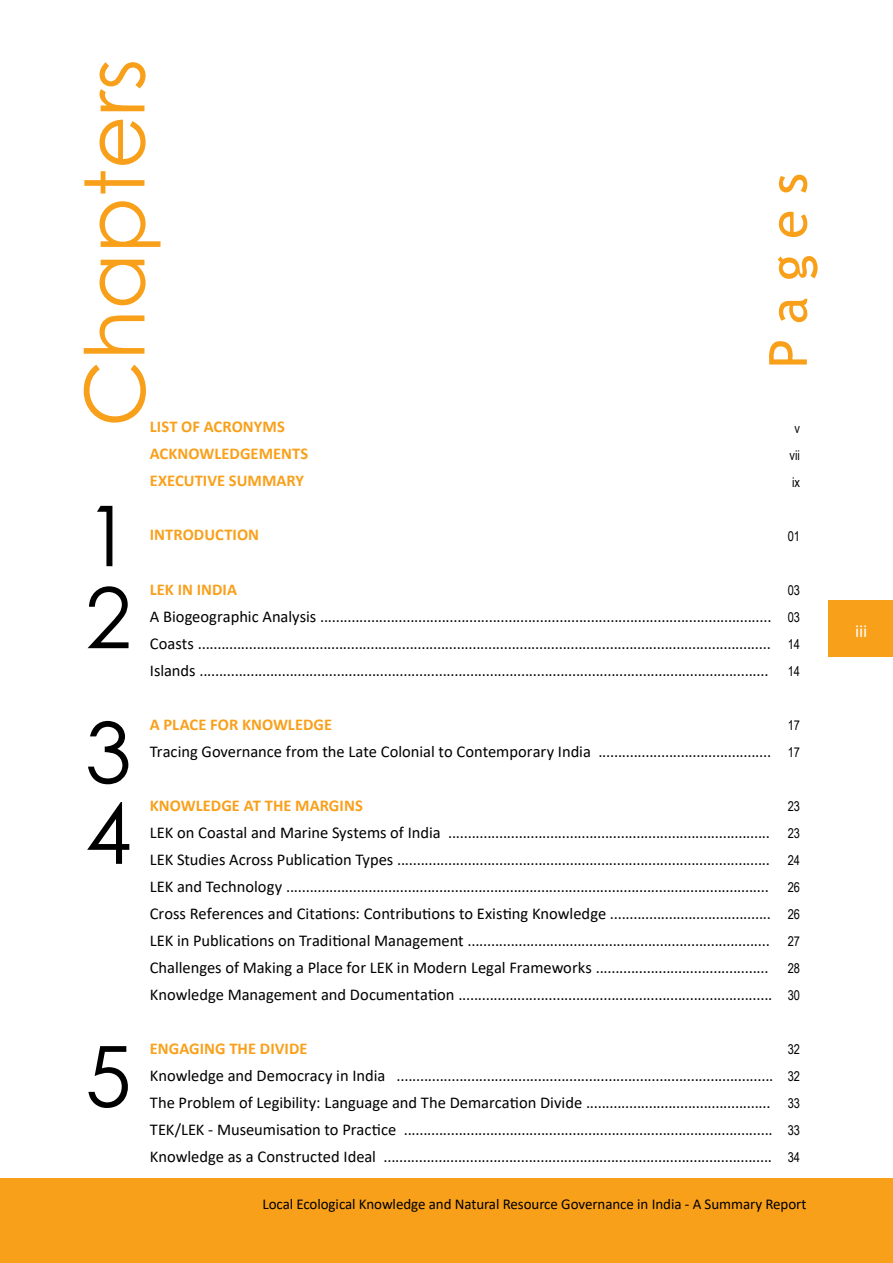
<style>
.page{position:relative;width:893px;height:1263px;background:#fff}
.page>*{position:absolute;margin:0;border:0;box-sizing:border-box;transform-origin:0 0}
.t1{font:84px "Century Gothic";color:#000}
.t2{font:82.5px "Century Gothic";color:#f9a01b}
.t3{font:52.5px "Trebuchet MS";color:#f9a01b}
.t4{font:18px "Calibri";color:#fff}
.t5{font:16.5px/27px "Calibri";color:#000}
.t6{font:700 16.5px/27px "Calibri";letter-spacing:.005em;color:#f9a01b}
.t7{font:15px "Calibri";letter-spacing:-.005em;color:#000}
.t8{font:13.5px/27px "Arial Narrow";color:#000;text-align:justify}
</style>
<div class="page">
<div style="left:0;top:1178px;width:893px;height:85px;background:#f9a01b"></div>
<div style="left:829px;top:601px;width:64px;height:56px;background:#f9a01b"></div>
<h2 class="t2" style="left:57px;top:427px;width:370px;rotate:-90deg">Chapters</h2>
<p class="t6" style="left:150px;top:413px;width:160px">LIST OF ACRONYMS<br>ACKNOWLEDGEMENTS<br>EXECUTIVE SUMMARY</p>
<h1 class="t1" style="left:85px;top:477px;width:48px">1</h1>
<p class="t6" style="left:150px;top:521px;width:111px">INTRODUCTION</p>
<h3 class="t3" style="left:755px;top:368px;width:197px;rotate:-90deg">P a g e s</h3>
<p class="t8" style="left:790px;top:414px;width:12px;text-align:center">v vii ix</p>
<p class="t8" style="left:788px;top:522px;width:14px">01</p>
<h1 class="t1" style="left:85px;top:559px;width:48px">2</h1>
<h1 class="t1" style="left:85px;top:694px;width:48px">3</h1>
<h1 class="t1" style="left:85px;top:775px;width:48px">4</h1>
<h1 class="t1" style="left:85px;top:1017px;width:48px">5</h1>
<p class="t6" style="left:150px;top:575px;width:89px">LEK IN INDIA</p>
<p class="t5" style="left:150px;top:602px;width:623px;text-align:justify">A Biogeographic Analysis ...................................................................................................................<br>Coasts ..................................................................................................................................................<br>Islands .................................................................................................................................................</p>
<p class="t8" style="left:788px;top:576px;width:14px">03<br>03<br>14<br>14</p>
<p class="t6" style="left:150px;top:710px;width:184px">A PLACE FOR KNOWLEDGE</p>
<p class="t5" style="left:150px;top:737px;width:623px">Tracing Governance from the Late Colonial to Contemporary India ............................................</p>
<p class="t8" style="left:788px;top:711px;width:14px">17<br>17</p>
<p class="t6" style="left:150px;top:791px;width:214px">KNOWLEDGE AT THE MARGINS</p>
<p class="t5" style="left:150px;top:818px;width:624px">LEK on Coastal and Marine Systems of India ..................................................................................<br>LEK Studies Across Publication Types ...............................................................................................<br>LEK and Technology ...........................................................................................................................<br>Cross References and Citations: Contributions to Existing Knowledge .........................................<br>LEK in Publications on Traditional Management .............................................................................<br>Challenges of Making a Place for LEK in Modern Legal Frameworks ............................................<br>Knowledge Management and Documentation ................................................................................</p>
<p class="t8" style="left:788px;top:792px;width:14px">23<br>23<br>24<br>26<br>26<br>27<br>28<br>30</p>
<p class="t6" style="left:150px;top:1034px;width:159px">ENGAGING THE DIVIDE</p>
<p class="t5" style="left:150px;top:1061px;width:625px">Knowledge and Democracy in India ................................................................................................<br>The Problem of Legibility: Language and The Demarcation Divide ...............................................<br>TEK/LEK - Museumisation to Practice ..............................................................................................<br>Knowledge as a Constructed Ideal ...................................................................................................</p>
<p class="t8" style="left:788px;top:1035px;width:14px">32<br>32<br>33<br>33<br>34</p>
<p class="t7" style="left:262px;top:1194px;width:545px">Local Ecological Knowledge and Natural Resource Governance in India - A Summary Report</p>
<p class="t4" style="left:855px;top:618px;width:14px">iii</p>
</div>
